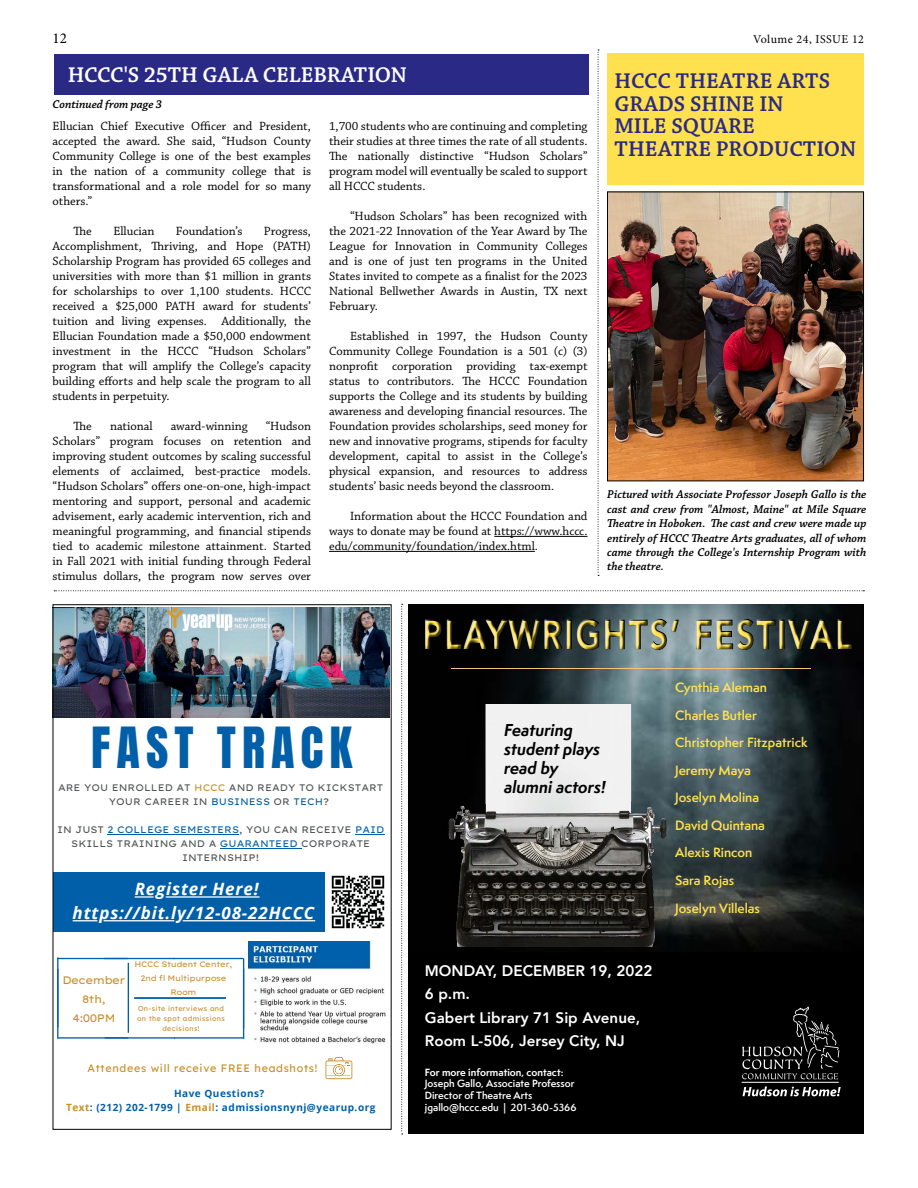
<style>
.page{position:relative;width:918px;height:1188px;background:#fff}
.page>*{position:absolute;margin:0;border:0;box-sizing:border-box;transform-origin:0 0}
.t1{font:48.3px "Anton";letter-spacing:.125em;color:#005fa8}
.t2{font:800 40.05px "Avenir";letter-spacing:.08em;color:#ffe14f;scale:.79 1}
.t3{font:600 22.5px/22.5px "Chaparral Pro";letter-spacing:-.005em;color:#2a2a86}
.t4{font:600 22.5px "Chaparral Pro";letter-spacing:-.01em;color:#fff}
.t5{font:italic 700 16.95px "Open Sans";letter-spacing:.05em;color:#fff}
.t6{font:italic 700 15.9px/19px "Semplicita Pro";color:#000}
.t7{font:800 15.15px/23.4px "Avenir";color:#fff}
.t8{font:15px "Minion Pro";color:#000}
.t9{font:12.6px/15px "Chaparral Pro";letter-spacing:-.005em;color:#000;text-align:justify}
.t10{font:600 12.45px "Semplicita Pro";color:#ffe14f}
.t11{font:italic 600 12px/14.4px "Chaparral Pro";letter-spacing:-.005em;color:#000;text-align:justify}
.t12{font:12px "Minion Pro";letter-spacing:.04em;color:#000}
.t13{font:10.8px "Lexend Deca";letter-spacing:.065em;color:#c98f2a}
.t14{font:10.8px/19.2px "Lexend Exa";letter-spacing:-.05em;color:#c98f2a;text-align:center}
.t15{font:700 10.05px/14px "Open Sans";letter-spacing:.05em;color:#005fa8;text-align:center}
.t16{font:600 9.6px/11.6px "Semplicita Pro";color:#fff}
.t17{font:700 9.6px "Semplicita Pro";color:#fff}
.t18{font:9.45px/14px "Lexend Exa";color:#505354;text-align:center}
.t19{font:7.95px/14px "Lexend Exa";letter-spacing:-.055em;color:#c98f2a;text-align:center}
.t20{font:7.05px/9.9px "Lexend Deca";letter-spacing:.065em;color:#c98f2a;text-align:center}
.s1{color:#c98f2a}
.s2{color:#005fa8}
</style>
<div class="page">
<div style="left:55px;top:54px;width:534px;height:41px;background:#2a2a86"></div>
<hr style="left:494px;top:536px;width:94px;height:1px;background:#000">
<hr style="left:329px;top:551px;width:206px;height:1px;background:#000">
<img style="left:55px;top:607px;width:334px;height:110px">
<div style="left:53px;top:872px;width:336px;height:59px;background:#005fa8"></div>
<img style="left:326px;top:872px;width:63px;height:59px">
<img style="left:248px;top:941px;width:138px;height:103px">
<svg style="left:57px;top:957px;width:187px;height:82px"></svg>
<img style="left:167px;top:607px;width:103px;height:23px">
<svg style="left:326px;top:1057px;width:26px;height:22px"></svg>
<hr style="left:166px;top:896px;width:94px;height:2px;background:#fff">
<svg style="left:135px;top:896px;width:19px;height:2px"></svg>
<hr style="left:108px;top:834px;width:131px;height:1px;background:#005fa8">
<svg style="left:355px;top:834px;width:29px;height:1px"></svg>
<hr style="left:220px;top:848px;width:81px;height:1px;background:#005fa8">
<hr style="left:183px;top:920px;width:132px;height:1px;background:#fff">
<hr style="left:104px;top:920px;width:70px;height:1px;background:#fff">
<svg style="left:73px;top:920px;width:24px;height:1px"></svg>
<img style="left:609px;top:194px;width:253px;height:285px">
<div style="left:607px;top:192px;width:257px;height:289px;border:1px solid #000"></div>
<div style="left:607px;top:54px;width:257px;height:131px;background:#ffe14f"></div>
<svg style="left:54px;top:590px;width:810px;height:1px"></svg>
<img style="left:408px;top:604px;width:456px;height:348px">
<div style="left:408px;top:952px;width:456px;height:182px;background:#000"></div>
<div style="left:420px;top:613px;width:434px;height:40px;background:#fff;opacity:.75"></div>
<div style="left:423px;top:615px;width:434px;height:40px;background:#000;opacity:.75"></div>
<svg style="left:742px;top:1007px;width:97px;height:72px"></svg>
<svg style="left:743px;top:1087px;width:98px;height:9px"></svg>
<hr style="left:742px;top:1082px;width:97px;height:1px;background:#fff">
<img style="left:428px;top:704px;width:267px;height:243px">
<hr style="left:451px;top:668px;width:359px;height:1px;background:#f3c379">
<svg style="left:598px;top:50px;width:1px;height:526px"></svg>
<svg style="left:401px;top:604px;width:2px;height:531px"></svg>
<p class="t8" style="left:53px;top:28px;width:16px">12</p>
<p class="t12" style="left:753px;top:31px;width:112px">Volume 24, ISSUE 12</p>
<h3 class="t4" style="left:68px;top:62px;width:341px">HCCC'S 25TH GALA CELEBRATION</h3>
<p class="t11" style="left:53px;top:97px;width:111px">Continued from page 3</p>
<p class="t9" style="left:53px;top:119px;width:260px">Ellucian Chief Executive Officer and President, accepted the award. She said, “Hudson County Community College is one of the best examples in the nation of a community college that is transformational and a role model for so many others.”</p>
<p class="t9" style="left:74px;top:224px;width:20px">The</p>
<p class="t9" style="left:113px;top:224px;width:43px">Ellucian</p>
<p class="t9" style="left:176px;top:224px;width:68px">Foundation’s</p>
<h3 class="t3" style="left:614px;top:71px;width:243px">HCCC THEATRE ARTS<br>GRADS SHINE IN<br>MILE SQUARE<br>THEATRE PRODUCTION</h3>
<p class="t9" style="left:329px;top:119px;width:260px">1,700 students who are continuing and completing their studies at three times the rate of all students.<br>The nationally distinctive “Hudson Scholars” program model will eventually be scaled to support all HCCC students.</p>
<p class="t9" style="left:329px;top:209px;width:260px;text-indent:21px">“Hudson Scholars” has been recognized with the 2021-22 Innovation of the Year Award by The League for Innovation in Community Colleges and is one of just ten programs in the United States invited to compete as a finalist for the 2023<br>National Bellwether Awards in Austin, TX next February.</p>
<p class="t9" style="left:329px;top:329px;width:260px;text-indent:21px">Established in 1997, the Hudson County Community College Foundation is a 501 (c) (3) nonprofit corporation providing tax-exempt status to contributors. The HCCC Foundation supports the College and its students by building awareness and developing financial resources. The Foundation provides scholarships, seed money for new and innovative programs, stipends for faculty development, capital to assist in the College’s physical expansion, and resources to address students’ basic needs beyond the classroom.</p>
<p class="t9" style="left:329px;top:509px;width:260px;text-indent:21px">Information about the HCCC Foundation and ways to donate may be found at https://www.hccc. edu/community/foundation/index.html.</p>
<p class="t9" style="left:53px;top:224px;width:260px;text-indent:211px">Progress, Accomplishment, Thriving, and Hope (PATH)<br>Scholarship Program has provided 65 colleges and universities with more than $1 million in grants for scholarships to over 1,100 students. HCCC received a $25,000 PATH award for students’ tuition and living expenses. Additionally, the Ellucian Foundation made a $50,000 endowment investment in the HCCC “Hudson Scholars” program that will amplify the College’s capacity building efforts and help scale the program to all students in perpetuity.</p>
<p class="t9" style="left:74px;top:419px;width:20px">The</p>
<p class="t9" style="left:110px;top:419px;width:44px">national</p>
<p class="t9" style="left:171px;top:419px;width:79px">award-winning</p>
<p class="t9" style="left:53px;top:419px;width:260px;text-indent:213px">“Hudson Scholars” program focuses on retention and improving student outcomes by scaling successful elements of acclaimed, best-practice models. “Hudson Scholars” offers one-on-one, high-impact mentoring and support, personal and academic advisement, early academic intervention, rich and meaningful programming, and financial stipends tied to academic milestone attainment. Started in Fall 2021 with initial funding through Federal stimulus dollars, the program now serves over</p>
<p class="t11" style="left:607px;top:488px;width:261px">Pictured with Associate Professor Joseph Gallo is the cast and crew from "Almost, Maine" at Mile Square Theatre in Hoboken. The cast and crew were made up entirely of HCCC Theatre Arts graduates, all of whom came through the College's Internship Program with the theatre.</p>
<h1 class="t1" style="left:91px;top:723px;width:263px">FAST TRACK</h1>
<p class="t18" style="left:58px;top:780px;width:327px">ARE YOU ENROLLED AT <span class="s1">HCCC</span> AND READY TO KICKSTART<br>YOUR CAREER IN <span class="s2">BUSINESS</span> OR <span class="s2">TECH</span>?</p>
<p class="t18" style="left:57px;top:822px;width:329px">IN JUST <span class="s2">2 COLLEGE SEMESTERS</span>, YOU CAN RECEIVE <span class="s2">PAID<br></span>SKILLS TRAINING AND A <span class="s2">GUARANTEED</span> CORPORATE<br>INTERNSHIP!</p>
<h3 class="t5" style="left:135px;top:877px;width:125px">Register Here!</h3>
<h3 class="t5" style="left:73px;top:901px;width:243px">https://bit.ly/12-08-22HCCC</h3>
<p class="t14" style="left:62px;top:969px;width:65px">December<br>8th,<br>4:00PM</p>
<p class="t19" style="left:135px;top:957px;width:99px">HCCC Student Center,<br>2nd fl Multipurpose<br>Room</p>
<p class="t20" style="left:137px;top:1003px;width:89px">On-site interviews and on the spot admissions decisions!</p>
<p class="t13" style="left:88px;top:1059px;width:231px">Attendees will receive FREE headshots!</p>
<p class="t15" style="left:66px;top:1086px;width:311px">Have Questions?<br><span class="s1">Text</span>: (212) 202-1799 | <span class="s1">Email</span>: admissionsnynj@yearup.org</p>
<h2 class="t2" style="left:423px;top:603px;width:545px">PLAYWRIGHTS’ FESTIVAL</h2>
<p class="t6" style="left:504px;top:720px;width:103px">Featuring student plays read by alumni actors!</p>
<p class="t7" style="left:425px;top:959px;width:229px">MONDAY, DECEMBER 19, 2022<br>6 p.m.<br>Gabert Library 71 Sip Avenue,<br>Room L-506, Jersey City, NJ</p>
<p class="t17" style="left:425px;top:1065px;width:140px">For more information, contact:</p>
<p class="t16" style="left:425px;top:1078px;width:153px">Joseph Gallo, Associate Professor<br>Director of Theatre Arts jgallo@hccc.edu | 201-360-5366</p>
<p class="t10" style="left:675px;top:678px;width:93px">Cynthia Aleman</p>
<p class="t10" style="left:675px;top:706px;width:83px">Charles Butler</p>
<p class="t10" style="left:675px;top:733px;width:134px">Christopher Fitzpatrick</p>
<p class="t10" style="left:675px;top:761px;width:77px">Jeremy Maya</p>
<p class="t10" style="left:675px;top:789px;width:85px">Joselyn Molina</p>
<p class="t10" style="left:675px;top:816px;width:91px">David Quintana</p>
<p class="t10" style="left:675px;top:844px;width:79px">Alexis Rincon</p>
<p class="t10" style="left:675px;top:871px;width:61px">Sara Rojas</p>
<p class="t10" style="left:675px;top:899px;width:86px">Joselyn Villelas</p>
</div>
